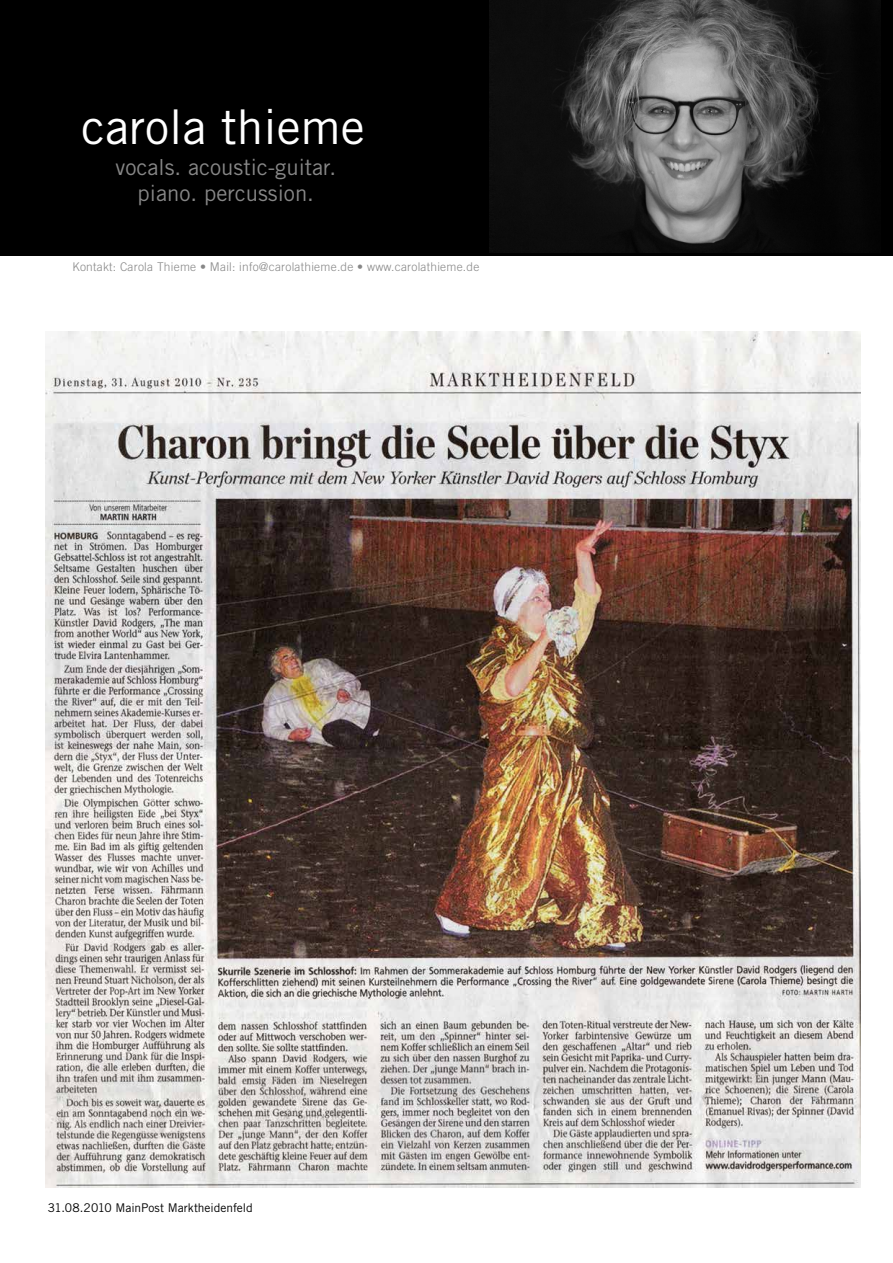
<style>
.page{position:relative;width:893px;height:1263px;background:#fff}
.page>*{position:absolute;margin:0;border:0;box-sizing:border-box;transform-origin:0 0}
.t1{font:48px "Trade Gothic LT Std";color:#fff}
.t2{font:22.2px/26.5px "Trade Gothic LT Std";color:#878787;text-align:center}
.t3{font:300 12px "Trade Gothic LT Std";letter-spacing:.02em;color:#878787}
.t4{font:12px "Trade Gothic LT Std";letter-spacing:-.005em;color:#000}
</style>
<div class="page">
<img style="left:45px;top:332px;width:815px;height:855px">
<div style="left:0;top:0;width:893px;height:255px;background:#000"></div>
<img style="left:489px;top:0;width:391px;height:252px">
<h1 class="t1" style="left:81px;top:98px;width:285px">carola thieme</h1>
<h2 class="t2" style="left:116px;top:153px;width:222px">vocals. acoustic-guitar. piano. percussion.</h2>
<p class="t3" style="left:73px;top:260px;width:408px">Kontakt: Carola Thieme • Mail: info@carolathieme.de • www.carolathieme.de</p>
<p class="t4" style="left:48px;top:1200px;width:206px">31.08.2010 MainPost Marktheidenfeld</p>
</div>
